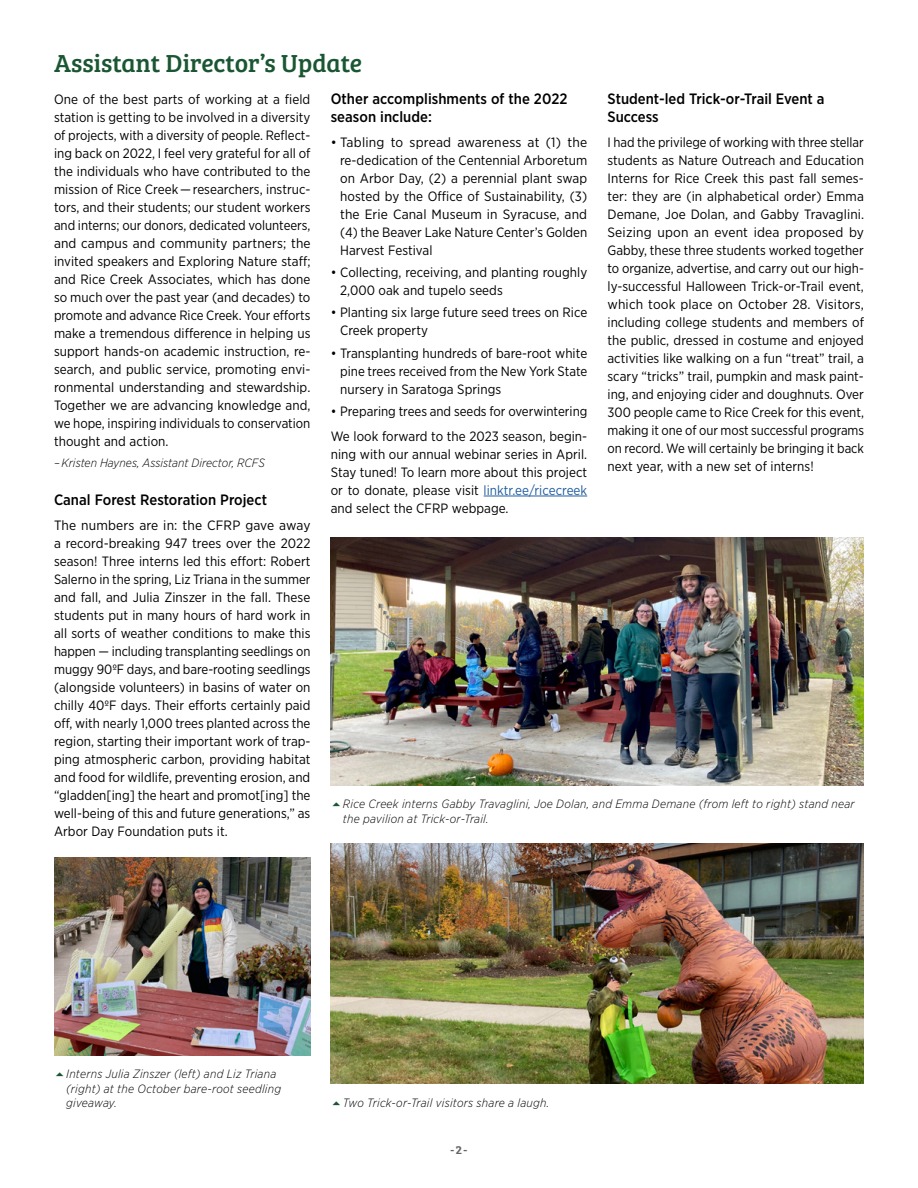
<style>
.page{position:relative;width:918px;height:1188px;background:#fff}
.page>*{position:absolute;margin:0;border:0;box-sizing:border-box;transform-origin:0 0}
.t1{font:25.5px "Bree Serif";color:#1a5632}
.t2{font:500 15px/18px "Gotham Narrow";letter-spacing:.005em;color:#000}
.t3{font:13.5px/18px "Gotham Narrow";color:#000;text-align:justify}
.t4{font:italic 300 12px/14.4px "Gotham Narrow";letter-spacing:.02em;color:#000}
.t5{font:12px "Bree Serif Sb";color:#636466}
.s1{color:#215e9e}
</style>
<div class="page">
<hr style="left:484px;top:496px;width:103px;height:1px;background:#215e9e">
<img style="left:54px;top:858px;width:256px;height:197px">
<img style="left:331px;top:537px;width:533px;height:248px">
<img style="left:331px;top:843px;width:533px;height:241px">
<h1 class="t1" style="left:54px;top:45px;width:310px">Assistant Director’s Update</h1>
<p class="t3" style="left:54px;top:90px;width:258px">One of the best parts of working at a field station is getting to be involved in a diversity of projects, with a diversity of people. Reflect&shy;ing back on 2022, I feel very grateful for all of the individuals who have contributed to the mission of Rice Creek — researchers, instruc&shy;tors, and their students; our student workers and interns; our donors, dedicated volunteers, and campus and community partners; the invited speakers and Exploring Nature staff; and Rice Creek Associates, which has done so much over the past year (and decades) to promote and advance Rice Creek. Your efforts make a tremendous difference in helping us support hands-on academic instruction, re&shy;search, and public service, promoting envi&shy;ronmental understanding and stewardship.<br>Together we are advancing knowledge and, we hope, inspiring individuals to conservation thought and action.</p>
<p class="t4" style="left:54px;top:455px;width:213px">– Kristen Haynes, Assistant Director, RCFS</p>
<p class="t2" style="left:54px;top:491px;width:215px">Canal Forest Restoration Project</p>
<p class="t3" style="left:54px;top:516px;width:258px">The numbers are in: the CFRP gave away a record-breaking 947 trees over the 2022 season! Three interns led this effort: Robert Salerno in the spring, Liz Triana in the summer and fall, and Julia Zinszer in the fall. These students put in many hours of hard work in all sorts of weather conditions to make this happen — including transplanting seedlings on muggy 90ºF days, and bare-rooting seedlings (alongside volunteers) in basins of water on chilly 40ºF days. Their efforts certainly paid off, with nearly 1,000 trees planted across the region, starting their important work of trap&shy;ping atmospheric carbon, providing habitat and food for wildlife, preventing erosion, and “gladden[ing] the heart and promot[ing] the well-being of this and future generations,” as Arbor Day Foundation puts it.</p>
<p class="t2" style="left:331px;top:89px;width:238px">Other accomplishments of the 2022 season include:</p>
<p class="t3" style="left:340px;top:133px;width:249px;text-indent:-9px">• Tabling to spread awareness at (1) the re-dedication of the Centennial Arboretum on Arbor Day, (2) a perennial plant swap hosted by the Office of Sustainability, (3) the Erie Canal Museum in Syracuse, and (4) the Beaver Lake Nature Center’s Golden Harvest Festival</p>
<p class="t3" style="left:340px;top:263px;width:249px;text-indent:-9px">• Collecting, receiving, and planting roughly<br>2,000 oak and tupelo seeds</p>
<p class="t3" style="left:340px;top:303px;width:249px;text-indent:-9px">• Planting six large future seed trees on Rice<br>Creek property</p>
<p class="t3" style="left:340px;top:344px;width:249px;text-indent:-9px">• Transplanting hundreds of bare-root white pine trees received from the New York State nursery in Saratoga Springs</p>
<p class="t3" style="left:331px;top:398px;width:258px;line-height:24.8px">• Preparing trees and seeds for overwintering<br>We look forward to the 2023 season, begin-</p>
<p class="t3" style="left:331px;top:445px;width:258px">ning with our annual webinar series in April.<br>Stay tuned! To learn more about this project or to donate, please visit <span class="s1">linktr.ee/ricecreek </span>and select the CFRP webpage.</p>
<p class="t2" style="left:608px;top:89px;width:219px">Student-led Trick-or-Trail Event a<br>Success</p>
<p class="t3" style="left:608px;top:133px;width:258px">I had the privilege of working with three stellar students as Nature Outreach and Education Interns for Rice Creek this past fall semes&shy;ter: they are (in alphabetical order) Emma Demane, Joe Dolan, and Gabby Travaglini.<br>Seizing upon an event idea proposed by Gabby, these three students worked together to organize, advertise, and carry out our high&shy;ly-successful Halloween Trick-or-Trail event, which took place on October 28. Visitors, including college students and members of the public, dressed in costume and enjoyed activities like walking on a fun “treat” trail, a scary “tricks” trail, pumpkin and mask paint&shy;ing, and enjoying cider and doughnuts. Over 300 people came to Rice Creek for this event, making it one of our most successful programs on record. We will certainly be bringing it back next year, with a new set of interns!</p>
<p class="t4" style="left:343px;top:797px;width:513px">Rice Creek interns Gabby Travaglini, Joe Dolan, and Emma Demane (from left to right) stand near the pavilion at Trick-or-Trail.</p>
<p class="t4" style="left:66px;top:1066px;width:216px">Interns Julia Zinszer (left) and Liz Triana (right) at the October bare-root seedling giveaway.</p>
<p class="t4" style="left:343px;top:1095px;width:208px">Two Trick-or-Trail visitors share a laugh.</p>
<p class="t5" style="left:451px;top:1141px;width:18px">-2-</p>
</div>
